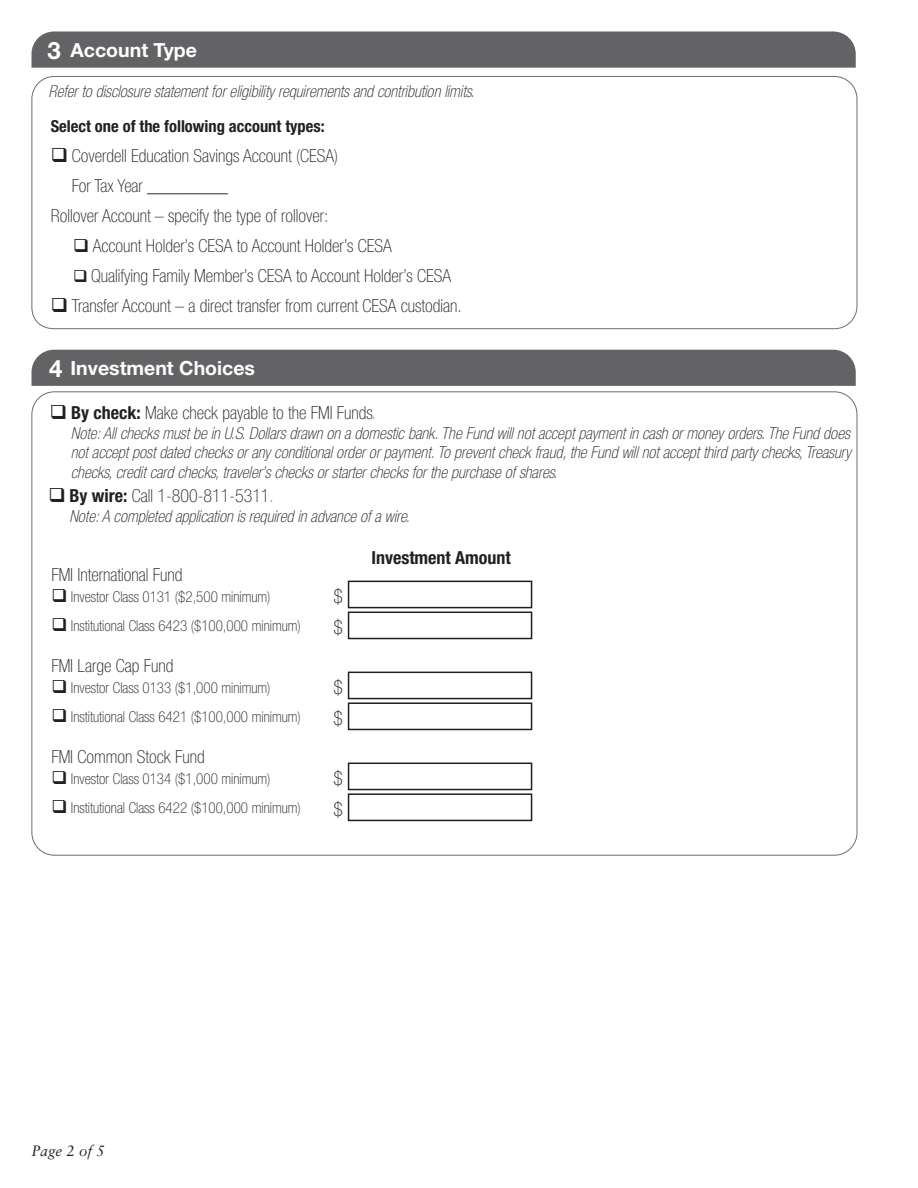
<style>
.page{position:relative;width:918px;height:1188px;background:#fff}
.page>*{position:absolute;margin:0;border:0;box-sizing:border-box;transform-origin:0 0}
.t1{font:700 24px "Helvetica Neue";color:#fff}
.t2{font:700 19.5px "Helvetica Neue";color:#fff}
.t3{font:100 condensed 19.5px "Helvetica Neue";color:#231f20}
.t4{font:100 condensed 18px "Helvetica Neue";color:#231f20}
.t5{font:700 condensed 18px "Helvetica Neue";color:#231f20}
.t6{font:italic 100 condensed 16.5px/19.5px "Helvetica Neue";color:#231f20;text-align:justify}
.t7{font:700 condensed 16.5px "Helvetica Neue";color:#231f20}
.t8{font:100 condensed 15px "Helvetica Neue";color:#231f20}
.t9{font:italic 15px "Sabon";color:#231f20}
.s1{font-weight:700}
.s2{color:#6c6d70}
</style>
<div class="page">
<div style="left:32px;top:350px;width:824px;height:36px;background:#636366"></div>
<div style="left:32px;top:31px;width:824px;height:37px;background:#636366"></div>
<div style="left:348px;top:581px;width:184px;height:27px;border:2px solid #231f20"></div>
<div style="left:348px;top:672px;width:184px;height:27px;border:2px solid #231f20"></div>
<div style="left:348px;top:763px;width:184px;height:27px;border:2px solid #231f20"></div>
<div style="left:348px;top:612px;width:184px;height:27px;border:2px solid #231f20"></div>
<div style="left:348px;top:702px;width:184px;height:28px;border:2px solid #231f20"></div>
<div style="left:348px;top:793px;width:184px;height:28px;border:2px solid #231f20"></div>
<p class="t1" style="left:48px;top:35px;width:15px">3</p>
<p class="t2" style="left:71px;top:38px;width:128px">Account Type</p>
<p class="t6" style="left:48px;top:81px;width:428px">Refer to disclosure statement for eligibility requirements and contribution limits.</p>
<p class="t7" style="left:51px;top:116px;width:276px">Select one of the following account types:</p>
<p class="t4" style="left:51px;top:146px;width:289px">❑ Coverdell Education Savings Account (CESA)</p>
<p class="t4" style="left:72px;top:176px;width:158px">For Tax Year _________</p>
<p class="t4" style="left:51px;top:206px;width:279px">Rollover Account – specify the type of rollover:</p>
<p class="t4" style="left:73px;top:236px;width:320px">❑ Account Holder’s CESA to Account Holder’s CESA</p>
<p class="t4" style="left:73px;top:266px;width:379px">❑ Qualifying Family Member’s CESA to Account Holder’s CESA</p>
<p class="t4" style="left:51px;top:296px;width:412px">❑ Transfer Account – a direct transfer from current CESA custodian.</p>
<p class="t1" style="left:49px;top:353px;width:15px">4</p>
<p class="t2" style="left:71px;top:356px;width:186px">Investment Choices</p>
<p class="t4" style="left:50px;top:403px;width:328px">❑ <span class="s1">By check:</span> Make check payable to the FMI Funds<span class="s2">.</span></p>
<p class="t6" style="left:71px;top:423px;width:782px">Note: All checks must be in U.S. Dollars drawn on a domestic bank. The Fund will not accept payment in cash or money orders. The Fund does not accept post dated checks or any conditional order or payment. To prevent check fraud, the Fund will not accept third party checks, Treasury checks, credit card checks, traveler’s checks or starter checks for the purchase of shares.</p>
<p class="t4" style="left:48px;top:486px;width:227px">❑ <span class="s1">By wire:</span> Call 1-800-811-5311<span class="s2">.</span></p>
<p class="t6" style="left:69px;top:506px;width:342px">Note: A completed application is required in advance of a wire.</p>
<p class="t4" style="left:51px;top:564px;width:133px">FMI International Fund</p>
<p class="t8" style="left:51px;top:589px;width:221px">❑ Investor Class 0131 ($2,500 minimum)</p>
<p class="t8" style="left:51px;top:617px;width:251px">❑ Institutional Class 6423 ($100,000 minimum)</p>
<p class="t4" style="left:51px;top:655px;width:124px">FMI Large Cap Fund</p>
<p class="t8" style="left:51px;top:680px;width:221px">❑ Investor Class 0133 ($1,000 minimum)</p>
<p class="t8" style="left:51px;top:708px;width:251px">❑ Institutional Class 6421 ($100,000 minimum)</p>
<p class="t4" style="left:51px;top:746px;width:155px">FMI Common Stock Fund</p>
<p class="t8" style="left:51px;top:771px;width:221px">❑ Investor Class 0134 ($1,000 minimum)</p>
<p class="t8" style="left:51px;top:799px;width:251px">❑ Institutional Class 6422 ($100,000 minimum)</p>
<p class="t3" style="left:334px;top:585px;width:11px">$</p>
<p class="t3" style="left:334px;top:616px;width:11px">$</p>
<p class="t3" style="left:334px;top:676px;width:11px">$</p>
<p class="t3" style="left:334px;top:707px;width:11px">$</p>
<p class="t3" style="left:334px;top:767px;width:11px">$</p>
<p class="t3" style="left:334px;top:798px;width:11px">$</p>
<p class="t5" style="left:371px;top:547px;width:141px">Investment Amount</p>
<p class="t9" style="left:32px;top:1142px;width:75px">Page 2 of 5</p>
</div>
